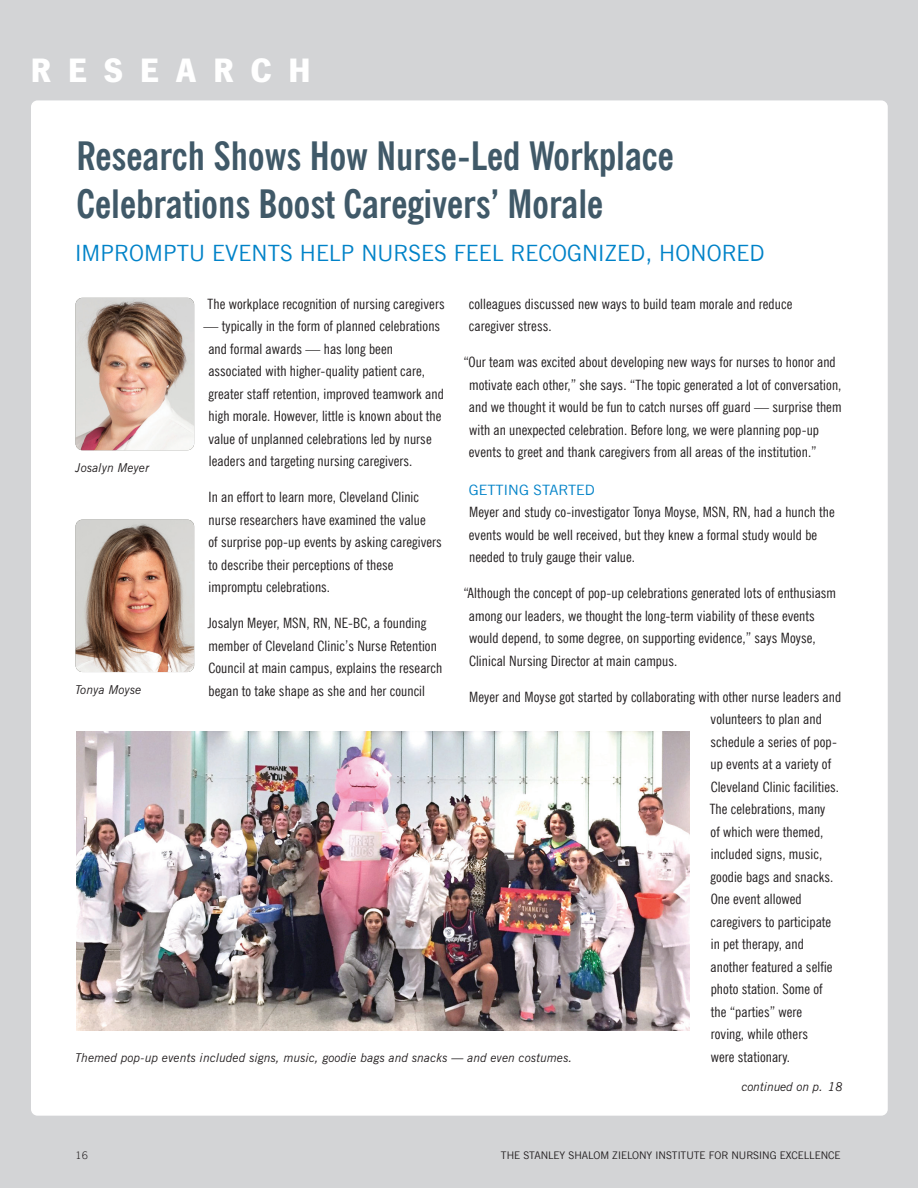
<style>
.page{position:relative;width:918px;height:1188px;background:#d3d4d6}
.page>*{position:absolute;margin:0;border:0;box-sizing:border-box;transform-origin:0 0}
.t1{font:700 condensed 39px/48px "News Gothic BT";color:#405968}
.t2{font:900 34.5px "News Gothic LT Std";letter-spacing:.49em;color:#fff}
.t3{font:22.5px "News Gothic BT";letter-spacing:.005em;color:#0082c8}
.t4{font:condensed 14.25px/22.5px "News Gothic BT";letter-spacing:.005em;color:#231f20;scale:1.05 1}
.t5{font:14.25px "News Gothic BT";letter-spacing:.005em;color:#0082c8;scale:1.05 1}
.t6{font:italic 12px "News Gothic BT";letter-spacing:.01em;color:#231f20}
.t7{font:10.5px "News Gothic BT";color:#231f20}
.t8{font:300 10.5px "News Gothic BT";color:#231f20}
</style>
<div class="page">
<div style="left:31px;top:100px;width:857px;height:1016px;background:#fff;border-radius:6px"></div>
<img style="left:76px;top:520px;width:118px;height:152px">
<img style="left:76px;top:298px;width:118px;height:152px">
<img style="left:76px;top:731px;width:614px;height:299px">
<h2 class="t2" style="left:31px;top:50px;width:281px">RESEARCH</h2>
<h1 class="t1" style="left:76px;top:132px;width:599px">Research Shows How Nurse-Led Workplace<br>Celebrations Boost Caregivers’ Morale</h1>
<h3 class="t3" style="left:75px;top:239px;width:691px">IMPROMPTU EVENTS HELP NURSES FEEL RECOGNIZED, HONORED</h3>
<p class="t4" style="left:208px;top:292px;width:227px">The workplace recognition of nursing caregivers</p>
<p class="t4" style="left:208px;top:315px;width:226px;text-indent:-5px">— typically in the form of planned celebrations and formal awards — has long been associated with higher-quality patient care, greater staff retention, improved teamwork and high morale. However, little is known about the value of unplanned celebrations led by nurse leaders and targeting nursing caregivers.</p>
<p class="t4" style="left:208px;top:486px;width:224px">In an effort to learn more, Cleveland Clinic nurse researchers have examined the value<br>of surprise pop-up events by asking caregivers to describe their perceptions of these impromptu celebrations.</p>
<p class="t4" style="left:208px;top:612px;width:225px">Josalyn Meyer, MSN, RN, NE-BC, a founding member of Cleveland Clinic’s Nurse Retention Council at main campus, explains the research began to take shape as she and her council</p>
<p class="t4" style="left:469px;top:292px;width:310px">colleagues discussed new ways to build team morale and reduce caregiver stress.</p>
<p class="t4" style="left:469px;top:351px;width:356px;text-indent:-5px">“Our team was excited about developing new ways for nurses to honor and motivate each other,” she says. “The topic generated a lot of conversation, and we thought it would be fun to catch nurses off guard — surprise them with an unexpected celebration. Before long, we were planning pop-up events to greet and thank caregivers from all areas of the institution.”</p>
<p class="t5" style="left:469px;top:481px;width:122px">GETTING STARTED</p>
<p class="t4" style="left:469px;top:501px;width:350px">Meyer and study co-investigator Tonya Moyse, MSN, RN, had a hunch the events would be well received, but they knew a formal study would be needed to truly gauge their value.</p>
<p class="t4" style="left:469px;top:582px;width:351px;text-indent:-5px">“Although the concept of pop-up celebrations generated lots of enthusiasm among our leaders, we thought the long-term viability of these events would depend, to some degree, on supporting evidence,” says Moyse, Clinical Nursing Director at main campus.</p>
<p class="t4" style="left:710px;top:685px;width:127px;text-indent:-241px">Meyer and Moyse got started by collaborating with other nurse leaders and volunteers to plan and schedule a series of pop&shy;up events at a variety of<br>Cleveland Clinic facilities.<br>The celebrations, many<br>of which were themed, included signs, music, goodie bags and snacks.<br>One event allowed caregivers to participate in pet therapy, and another featured a selfie photo station. Some of<br>the “parties” were<br>roving, while others<br>were stationary.</p>
<p class="t6" style="left:76px;top:461px;width:75px">Josalyn Meyer</p>
<p class="t6" style="left:76px;top:683px;width:67px">Tonya Moyse</p>
<p class="t6" style="left:76px;top:1051px;width:498px">Themed pop-up events included signs, music, goodie bags and snacks — and even costumes.</p>
<p class="t6" style="left:742px;top:1080px;width:102px">continued on p. 18</p>
<p class="t8" style="left:76px;top:1149px;width:14px">16</p>
<p class="t7" style="left:501px;top:1149px;width:341px">THE STANLEY SHALOM ZIELONY INSTITUTE FOR NURSING EXCELLENCE</p>
</div>
